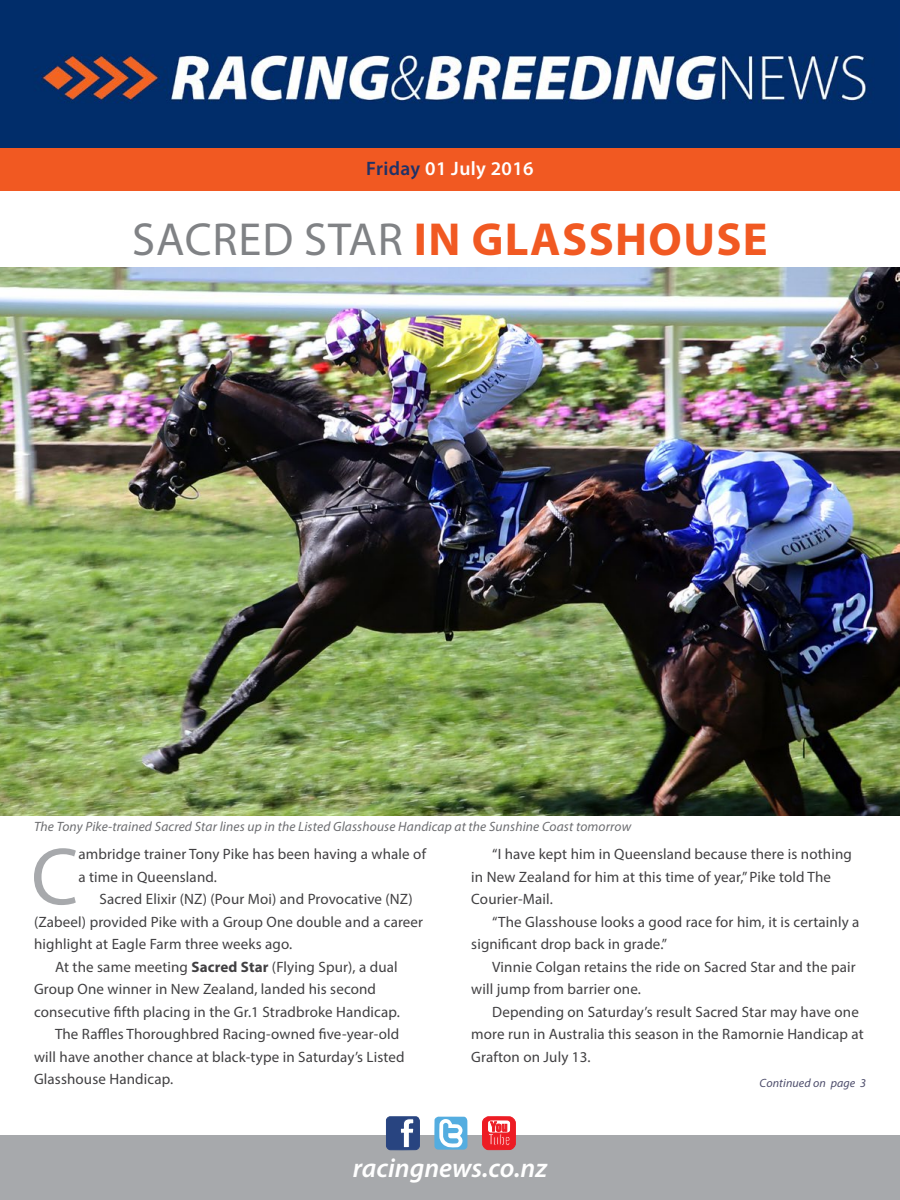
<style>
.page{position:relative;width:900px;height:1200px;background:#fff}
.page>*{position:absolute;margin:0;border:0;box-sizing:border-box;transform-origin:0 0}
.t1{font:81.75px "Myriad Pro";color:#a7a9ac}
.t2{font:700 46.5px "Myriad Pro";letter-spacing:.03em;color:#f15922}
.t3{font:italic 600 27px "Myriad Pro";color:#fff}
.t4{font:600 19.5px "Myriad Pro";letter-spacing:.02em;color:#fff}
.t5{font:15px/22.5px "Myriad Pro";letter-spacing:.01em;color:#414042}
.t6{font:italic 13.5px "Myriad Pro";letter-spacing:.01em;color:#6d6e71}
.t7{font:italic 12px "Myriad Pro";letter-spacing:.01em;color:#4d4d6b}
.s1{color:#203267}
.s2{font-weight:400;color:#808285}
.s3{font-weight:700}
</style>
<div class="page">
<div style="left:0;top:0;width:900px;height:159px;background:#012d6a"></div>
<img style="left:34px;top:54px;width:833px;height:49px">
<div style="left:0;top:1136px;width:900px;height:64px;background:#a7a9ac"></div>
<svg style="left:386px;top:1117px;width:34px;height:33px"></svg>
<svg style="left:434px;top:1117px;width:33px;height:33px"></svg>
<svg style="left:482px;top:1117px;width:34px;height:33px"></svg>
<div style="left:0;top:148px;width:900px;height:43px;background:#f15922"></div>
<img style="left:0;top:268px;width:900px;height:547px">
<h3 class="t4" style="left:366px;top:156px;width:169px"><span class="s1">Friday</span> 01 July 2016</h3>
<h2 class="t2" style="left:132px;top:209px;width:637px"><span class="s2">Sacred Star</span> IN GLASSHOUSE</h2>
<p class="t6" style="left:34px;top:818px;width:599px">The Tony Pike-trained Sacred Star lines up in the Listed Glasshouse Handicap at the Sunshine Coast tomorrow</p>
<h1 class="t1" style="left:31px;top:826px;width:43px">C</h1>
<p class="t5" style="left:78px;top:843px;width:349px">ambridge trainer Tony Pike has been having a whale of a time in Queensland.</p>
<p class="t5" style="left:99px;top:888px;width:315px">Sacred Elixir (NZ) (Pour Moi) and Provocative (NZ)</p>
<p class="t5" style="left:34px;top:910px;width:391px">(Zabeel) provided Pike with a Group One double and a career</p>
<p class="t5" style="left:34px;top:933px;width:260px">highlight at Eagle Farm three weeks ago.</p>
<p class="t5" style="left:55px;top:955px;width:344px">At the same meeting <span class="s3">SACRED STAR</span> (Flying Spur), a dual</p>
<p class="t5" style="left:34px;top:978px;width:344px">Group One winner in New Zealand, landed his second</p>
<p class="t5" style="left:34px;top:1000px;width:367px">consecutive fifth placing in the Gr.1 Stradbroke Handicap.</p>
<p class="t5" style="left:55px;top:1023px;width:346px">The Raffles Thoroughbred Racing-owned five-year-old</p>
<p class="t5" style="left:34px;top:1045px;width:372px">will have another chance at black-type in Saturday’s Listed</p>
<p class="t5" style="left:34px;top:1068px;width:141px">Glasshouse Handicap.</p>
<p class="t5" style="left:471px;top:843px;width:382px;text-indent:21px">“I have kept him in Queensland because there is nothing in New Zealand for him at this time of year,” Pike told The<br>Courier-Mail.</p>
<p class="t5" style="left:471px;top:910px;width:390px;text-indent:21px">“The Glasshouse looks a good race for him, it is certainly a significant drop back in grade.”</p>
<p class="t5" style="left:471px;top:955px;width:386px;text-indent:21px">Vinnie Colgan retains the ride on Sacred Star and the pair will jump from barrier one.</p>
<p class="t5" style="left:471px;top:1000px;width:394px;text-indent:21px">Depending on Saturday’s result Sacred Star may have one more run in Australia this season in the Ramornie Handicap at<br>Grafton on July 13.</p>
<p class="t7" style="left:760px;top:1076px;width:108px">Continued on page 3</p>
<h3 class="t3" style="left:353px;top:1150px;width:196px">racingnews.co.nz</h3>
</div>
